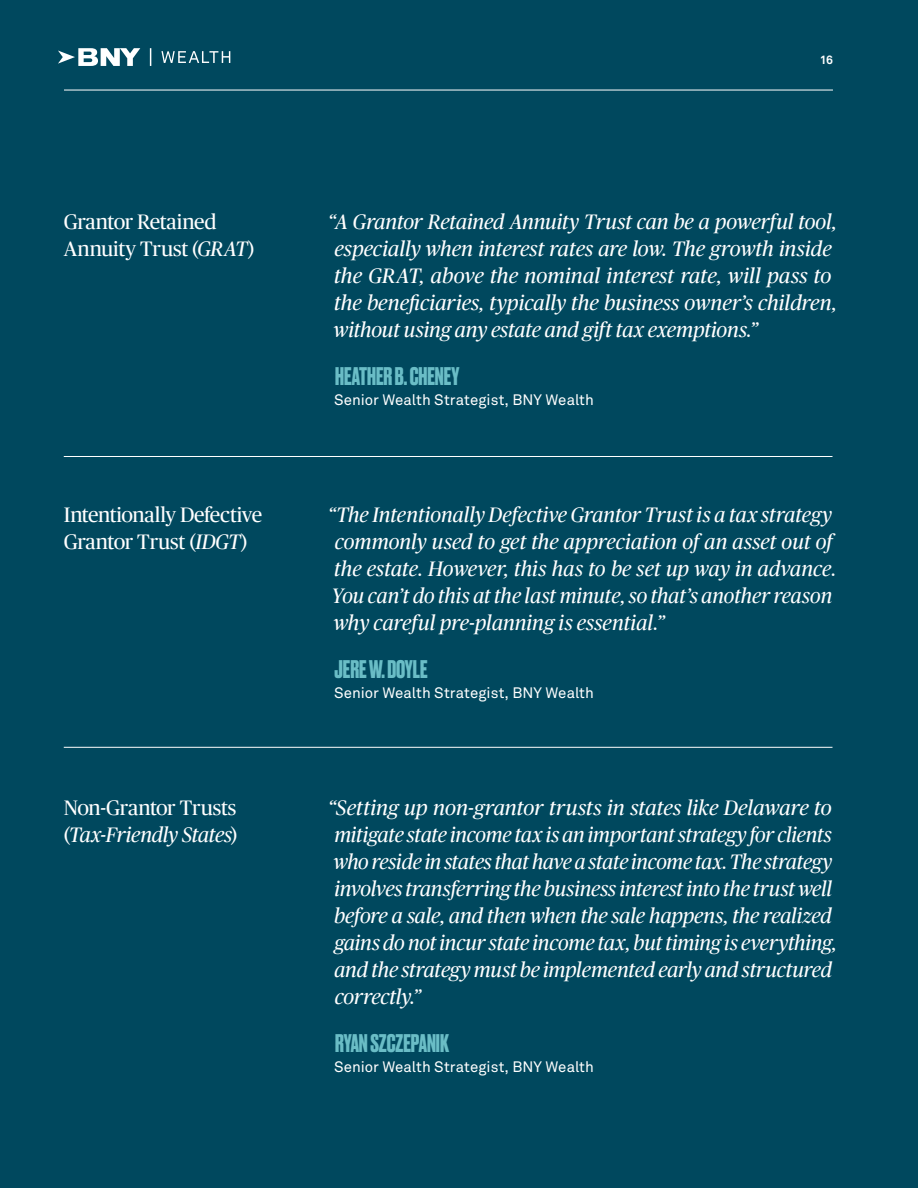
<style>
.page{position:relative;width:918px;height:1188px;background:#00485e}
.page>*{position:absolute;margin:0;border:0;box-sizing:border-box;transform-origin:0 0}
.t1{font:700 24px "Druk";color:#6abdc6}
.t2{font:italic 21px/27px "Publico Pro";letter-spacing:-.005em;color:#fff}
.t3{font:21px/27px "Publico Pro";letter-spacing:-.015em;color:#fff}
.t4{font:15px "Akkurat Pro";color:#fff}
.t5{font:700 12px "Akkurat Pro";color:#fff}
.s1{font-style:italic}
</style>
<div class="page">
<svg style="left:58px;top:48px;width:172px;height:18px"></svg>
<hr style="left:64px;top:90px;width:769px;height:1px;background:#fff">
<hr style="left:64px;top:747px;width:769px;height:1px;background:#fff">
<hr style="left:64px;top:456px;width:769px;height:1px;background:#fff">
<p class="t5" style="left:820px;top:52px;width:15px">16</p>
<p class="t3" style="left:64px;top:207px;width:192px">Grantor Retained<br>Annuity Trust (<span class="s1">GRAT</span>)</p>
<p class="t2" style="left:328px;top:207px;width:511px">“ A Grantor Retained Annuity Trust can be a powerful tool, especially when interest rates are low. The growth inside the GRAT, above the nominal interest rate, will pass to the beneficiaries, typically the business owner’s children, without using any estate and gift tax exemptions.”</p>
<p class="t1" style="left:335px;top:360px;width:125px">HEATHER B. CHENEY</p>
<p class="t4" style="left:334px;top:391px;width:261px">Senior Wealth Strategist, BNY Wealth</p>
<p class="t3" style="left:64px;top:500px;width:200px">Intentionally Defective<br>Grantor Trust (<span class="s1">IDGT</span>)</p>
<p class="t2" style="left:328px;top:500px;width:510px">“The Intentionally Defective Grantor Trust is a tax strategy commonly used to get the appreciation of an asset out of the estate. However, this has to be set up way in advance.<br>You can’t do this at the last minute, so that’s another reason why careful pre-planning is essential.”</p>
<p class="t1" style="left:335px;top:653px;width:94px">JERE W. DOYLE</p>
<p class="t4" style="left:334px;top:684px;width:261px">Senior Wealth Strategist, BNY Wealth</p>
<p class="t3" style="left:64px;top:793px;width:175px">Non-Grantor Trusts (<span class="s1">Tax-Friendly States</span>)</p>
<p class="t2" style="left:328px;top:793px;width:511px">“Setting up non-grantor trusts in states like Delaware to mitigate state income tax is an important strategy for clients who reside in states that have a state income tax. The strategy involves transferring the business interest into the trust well before a sale, and then when the sale happens, the realized gains do not incur state income tax, but timing is everything, and the strategy must be implemented early and structured correctly.”</p>
<p class="t1" style="left:335px;top:1027px;width:115px">RYAN SZCZEPANIK</p>
<p class="t4" style="left:334px;top:1058px;width:261px">Senior Wealth Strategist, BNY Wealth</p>
</div>
